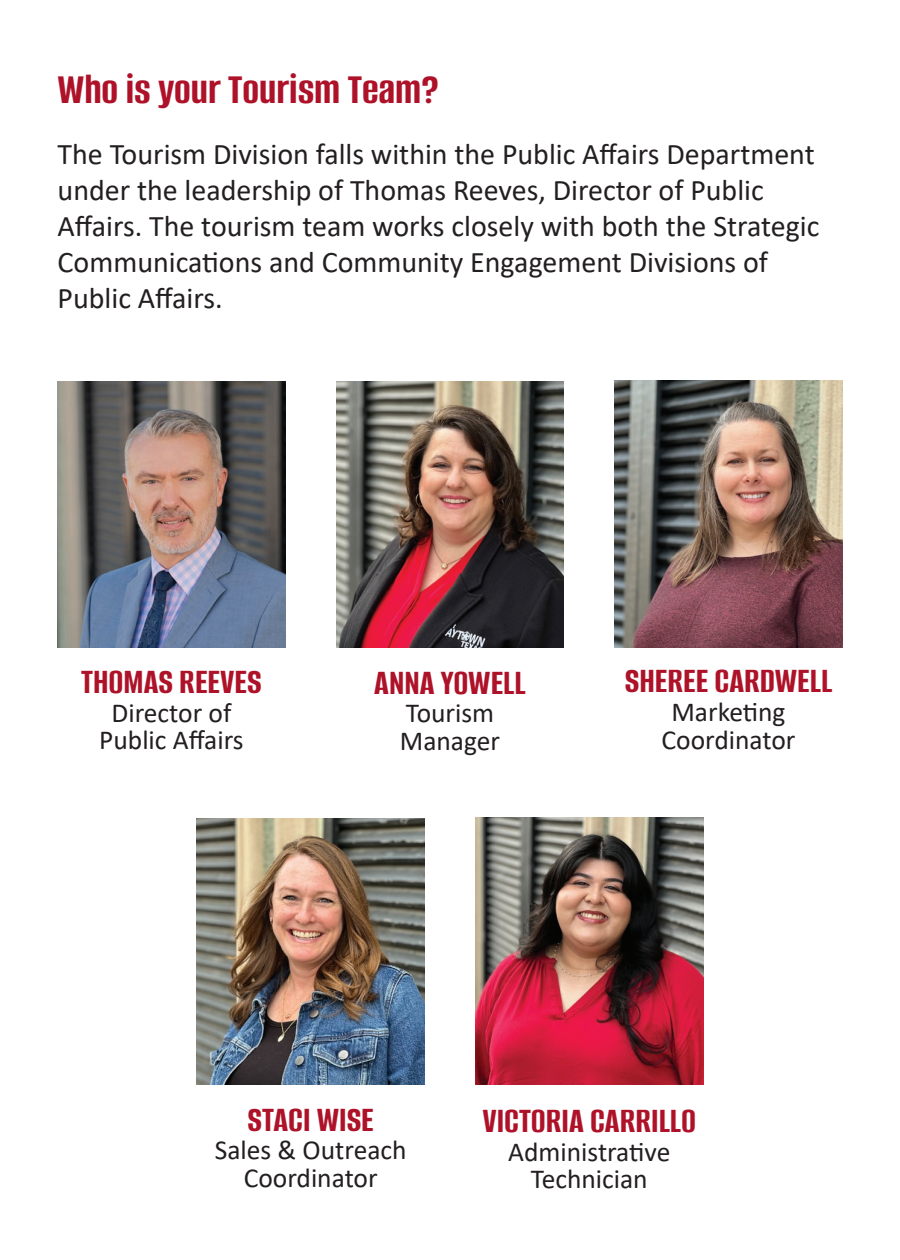
<style>
.page{position:relative;width:900px;height:1260px;background:#fff}
.page>*{position:absolute;margin:0;border:0;box-sizing:border-box;transform-origin:0 0}
.t1{font:700 45px "Alumni Sans";color:#ae1229}
.t2{font:700 37.5px "Alumni Sans";color:#ae1229}
.t3{font:30px/36px "Calibri";color:#231f20}
.t4{font:27.5px "Calibri";color:#231f20}
</style>
<div class="page">
<img style="left:58px;top:381px;width:227px;height:267px">
<img style="left:336px;top:381px;width:228px;height:267px">
<img style="left:615px;top:381px;width:227px;height:266px">
<img style="left:197px;top:818px;width:228px;height:267px">
<img style="left:475px;top:818px;width:228px;height:266px">
<p class="t1" style="left:58px;top:68px;width:383px">Who is your Tourism Team?</p>
<p class="t3" style="left:58px;top:135px;width:763px">The Tourism Division falls within the Public Affairs Department under the leadership of Thomas Reeves, Director of Public Affairs. The tourism team works closely with both the Strategic Communications and Community Engagement Divisions of Public Affairs.</p>
<p class="t2" style="left:81px;top:664px;width:182px">THOMAS REEVES</p>
<p class="t4" style="left:111px;top:694px;width:121px">Director of</p>
<p class="t4" style="left:99px;top:721px;width:146px">Public Affairs</p>
<p class="t2" style="left:374px;top:664px;width:153px">ANNA YOWELL</p>
<p class="t4" style="left:406px;top:694px;width:90px">Tourism</p>
<p class="t4" style="left:400px;top:722px;width:102px">Manager</p>
<p class="t2" style="left:625px;top:663px;width:209px">SHEREE CARDWELL</p>
<p class="t4" style="left:671px;top:693px;width:116px">Marketing</p>
<p class="t4" style="left:662px;top:720px;width:136px">Coordinator</p>
<p class="t2" style="left:248px;top:1101px;width:128px">STACI WISE</p>
<p class="t4" style="left:215px;top:1131px;width:193px">Sales &amp; Outreach</p>
<p class="t4" style="left:244px;top:1159px;width:136px">Coordinator</p>
<p class="t2" style="left:482px;top:1102px;width:215px">VICTORIA CARRILLO</p>
<p class="t4" style="left:508px;top:1132px;width:164px">Administrative</p>
<p class="t4" style="left:531px;top:1160px;width:118px">Technician</p>
</div>
